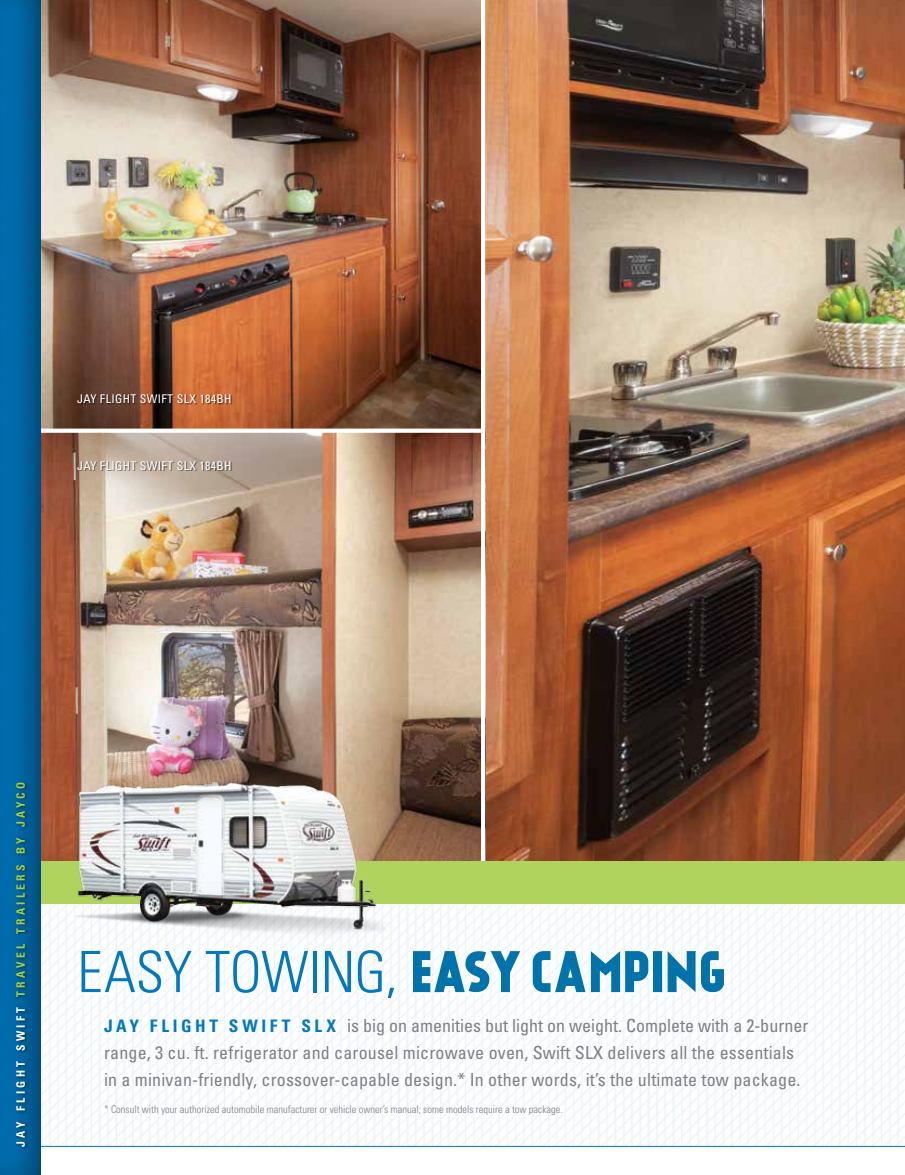
<style>
.page{position:relative;width:905px;height:1175px;background:#fff}
.page>*{position:absolute;margin:0;border:0;box-sizing:border-box;transform-origin:0 0}
.t1{font:300 condensed 57px "Univers";letter-spacing:.025em;color:#0079c1}
.t2{font:55.5px "Kankin FREEFONT";letter-spacing:-.055em;color:#0073aa}
.t3{font:condensed 18px/27px "Univers";letter-spacing:.01em;color:#807f83}
.t4{font:700 condensed 17.25px "Univers";color:#0079c1}
.t5{font:condensed 12px "Univers";letter-spacing:.03em;color:#fff}
.t6{font:700 condensed 11.55px "Univers";letter-spacing:.285em;color:#a6ce39}
.t7{font:300 condensed 10.5px "Univers";color:#807f83}
.s1{color:#fff}
.s2{font-family:"Univers";font-weight:300;font-stretch:condensed;font-size:57px;color:#0079c1}
.s3{font-weight:700;font-size:17.25px;color:#0079c1}
</style>
<div class="page">
<svg style="left:42px;top:903px;width:862px;height:243px"></svg>
<img style="left:485px;top:0;width:419px;height:860px">
<img style="left:42px;top:433px;width:439px;height:427px">
<img style="left:42px;top:0;width:439px;height:428px">
<div style="left:84px;top:952px;width:642px;height:48px;background:#fff"></div>
<div style="left:0;top:860px;width:904px;height:43px;background:#b0d35e"></div>
<div style="left:0;top:0;width:42px;height:1174px;background:#000;opacity:.75"></div>
<div style="left:14px;top:780px;width:15px;height:370px;background:#000;opacity:.5"></div>
<div style="left:78px;top:461px;width:154px;height:10px;background:#000;opacity:.5"></div>
<div style="left:78px;top:394px;width:154px;height:10px;background:#000;opacity:.5"></div>
<img style="left:49px;top:751px;width:357px;height:191px">
<p class="t5" style="left:77px;top:391px;width:154px">jay flight swift SLX 184BH</p>
<p class="t5" style="left:77px;top:457px;width:154px">jay flight swift SLX 184BH</p>
<p class="t6" style="left:14px;top:1146px;width:366px;rotate:-90deg"><span class="s1">jay flight swift</span> travel trailers by jayco</p>
<h1 class="t1" style="left:77px;top:937px;width:215px">easy towing</h1>
<h2 class="t2" style="left:385px;top:939px;width:344px"><span class="s2">,</span> EASY CAMPING</h2>
<p class="t3" style="left:104px;top:1011px;width:705px;text-indent:197px"><span class="s3">SL X</span> is big on amenities but light on weight. Complete with a 2-burner range, 3 cu. ft. refrigerator and carousel microwave oven, Swift SLX delivers all the essentials in a minivan-friendly, crossover-capable design.* I n other words, it’s the ultimate tow package.</p>
<p class="t7" style="left:104px;top:1102px;width:460px">* Consult with your authorized automobile manufacturer or vehicle owner’s manual; some models require a tow package.</p>
<p class="t4" style="left:104px;top:1014px;width:25px">JAY</p>
<p class="t4" style="left:150px;top:1014px;width:13px">FLIGHT</p>
<p class="t4" style="left:229px;top:1014px;width:14px">SWIFT</p>
</div>
